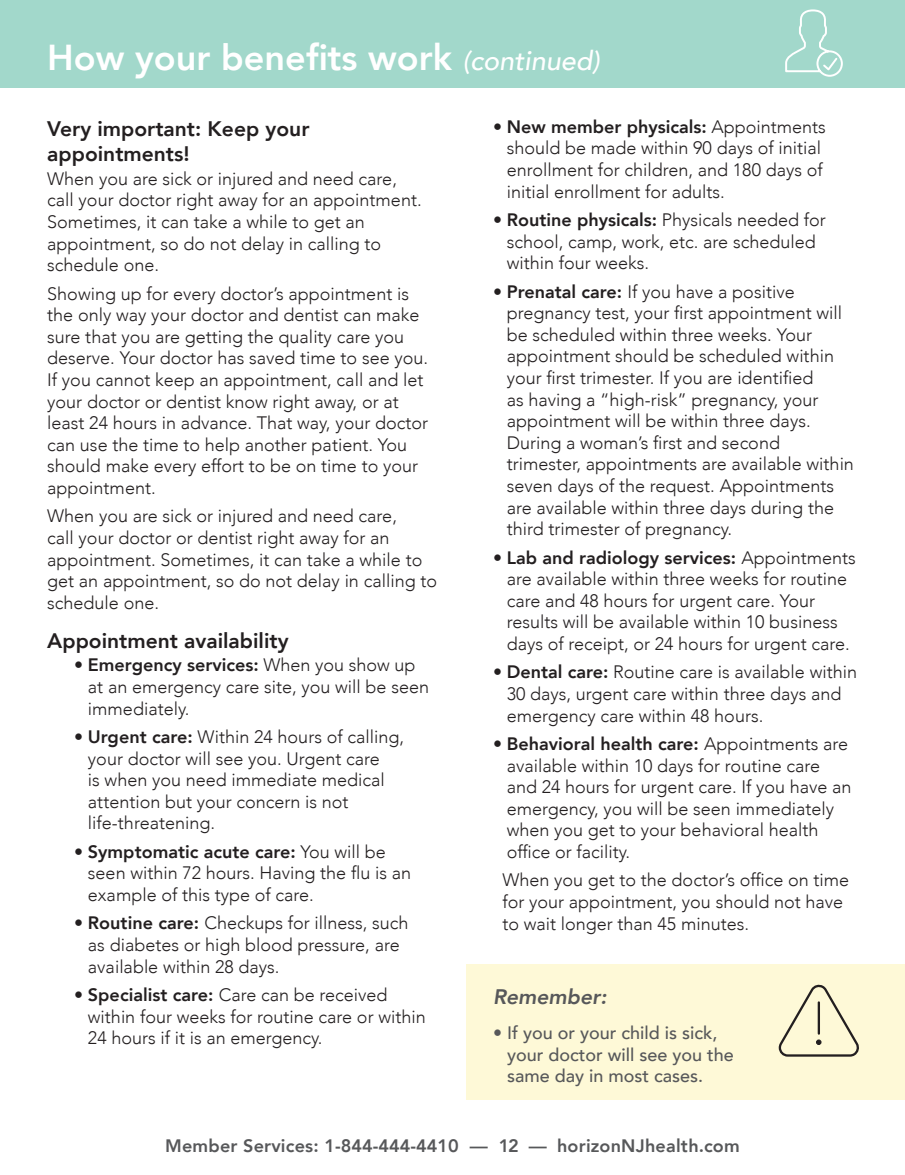
<style>
.page{position:relative;width:905px;height:1175px;background:#fff}
.page>*{position:absolute;margin:0;border:0;box-sizing:border-box;transform-origin:0 0}
.t1{font:800 36px "Avenir";color:#fff}
.t2{font:800 21px/25.2px "Avenir";color:#231f20}
.t3{font:italic 800 21px "Avenir";color:#57585a}
.t4{font:300 18px/21.6px "Avenir";color:#231f20}
.t5{font:500 18px/21.6px "Avenir";color:#57585a}
.t6{font:800 18px "Avenir";letter-spacing:.01em;color:#57585a}
.s1{font-weight:500;font-style:italic;font-size:27px}
.s2{font-weight:800}
</style>
<div class="page">
<div style="left:0;top:0;width:904px;height:88px;background:#a2d8cb"></div>
<div style="left:466px;top:965px;width:438px;height:135px;background:#fef9d7"></div>
<svg style="left:778px;top:984px;width:81px;height:72px"></svg>
<svg style="left:785px;top:9px;width:57px;height:68px"></svg>
<h1 class="t1" style="left:47px;top:29px;width:554px">How your benefits work <span class="s1">(continued)</span></h1>
<p class="t2" style="left:47px;top:116px;width:264px">Very important: Keep your appointments!</p>
<p class="t4" style="left:47px;top:168px;width:376px">When you are sick or injured and need care, call your doctor right away for an appointment.<br>Sometimes, it can take a while to get an appointment, so do not delay in calling to schedule one.</p>
<p class="t4" style="left:47px;top:282px;width:382px">Showing up for every doctor’s appointment is the only way your doctor and dentist can make sure that you are getting the quality care you deserve. Your doctor has saved time to see you.<br>If you cannot keep an appointment, call and let your doctor or dentist know right away, or at least 24 hours in advance. That way, your doctor can use the time to help another patient. You should make every effort to be on time to your appointment.</p>
<p class="t4" style="left:47px;top:505px;width:391px">When you are sick or injured and need care,<br>call your doctor or dentist right away for an appointment. Sometimes, it can take a while to get an appointment, so do not delay in calling to schedule one.</p>
<p class="t2" style="left:47px;top:627px;width:243px">Appointment availability</p>
<p class="t4" style="left:88px;top:654px;width:342px;text-indent:-14px">• <span class="s2">Emergency services:</span> When you show up at an emergency care site, you will be seen immediately.</p>
<p class="t4" style="left:88px;top:726px;width:317px;text-indent:-14px">• <span class="s2">Urgent care:</span> Within 24 hours of calling, your doctor will see you. Urgent care<br>is when you need immediate medical attention but your concern is not life-threatening.</p>
<p class="t4" style="left:88px;top:840px;width:324px;text-indent:-14px">• <span class="s2">Symptomatic acute care:</span> You will be seen within 72 hours. Having the flu is an example of this type of care.</p>
<p class="t4" style="left:88px;top:912px;width:322px;text-indent:-14px">• <span class="s2">Routine care:</span> Checkups for illness, such as diabetes or high blood pressure, are available within 28 days.</p>
<p class="t4" style="left:88px;top:983px;width:339px;text-indent:-14px">• <span class="s2">Specialist care:</span> Care can be received within four weeks for routine care or within<br>24 hours if it is an emergency.</p>
<p class="t4" style="left:506px;top:116px;width:321px;text-indent:-14px">• <span class="s2">New member physicals:</span> Appointments should be made within 90 days of initial enrollment for children, and 180 days of initial enrollment for adults.</p>
<p class="t4" style="left:506px;top:209px;width:321px;text-indent:-14px">• <span class="s2">Routine physicals:</span> Physicals needed for school, camp, work, etc. are scheduled within four weeks.</p>
<p class="t4" style="left:506px;top:280px;width:349px;text-indent:-14px">• <span class="s2">Prenatal care:</span> If you have a positive pregnancy test, your first appointment will be scheduled within three weeks. Your appointment should be scheduled within your first trimester. If you are identified<br>as having a “high-risk” pregnancy, your appointment will be within three days.<br>During a woman’s first and second trimester, appointments are available within seven days of the request. Appointments are available within three days during the third trimester of pregnancy.</p>
<p class="t4" style="left:506px;top:546px;width:351px;text-indent:-14px">• <span class="s2">Lab and radiology services:</span> Appointments are available within three weeks for routine care and 48 hours for urgent care. Your results will be available within 10 business days of receipt, or 24 hours for urgent care.</p>
<p class="t4" style="left:506px;top:661px;width:352px;text-indent:-14px">• <span class="s2">Dental care:</span> Routine care is available within<br>30 days, urgent care within three days and emergency care within 48 hours.</p>
<p class="t4" style="left:506px;top:733px;width:346px;text-indent:-14px">• <span class="s2">Behavioral health care:</span> Appointments are available within 10 days for routine care and 24 hours for urgent care. If you have an emergency, you will be seen immediately when you get to your behavioral health office or facility.</p>
<p class="t4" style="left:502px;top:869px;width:348px">When you get to the doctor’s office on time for your appointment, you should not have to wait longer than 45 minutes.</p>
<p class="t3" style="left:493px;top:984px;width:115px">Remember:</p>
<p class="t5" style="left:507px;top:1020px;width:228px;text-indent:-14px">• If you or your child is sick, your doctor will see you the same day in most cases.</p>
<p class="t6" style="left:165px;top:1132px;width:576px">Member Services: 1-844-444-4410 — 12 — horizonNJhealth.com</p>
</div>
